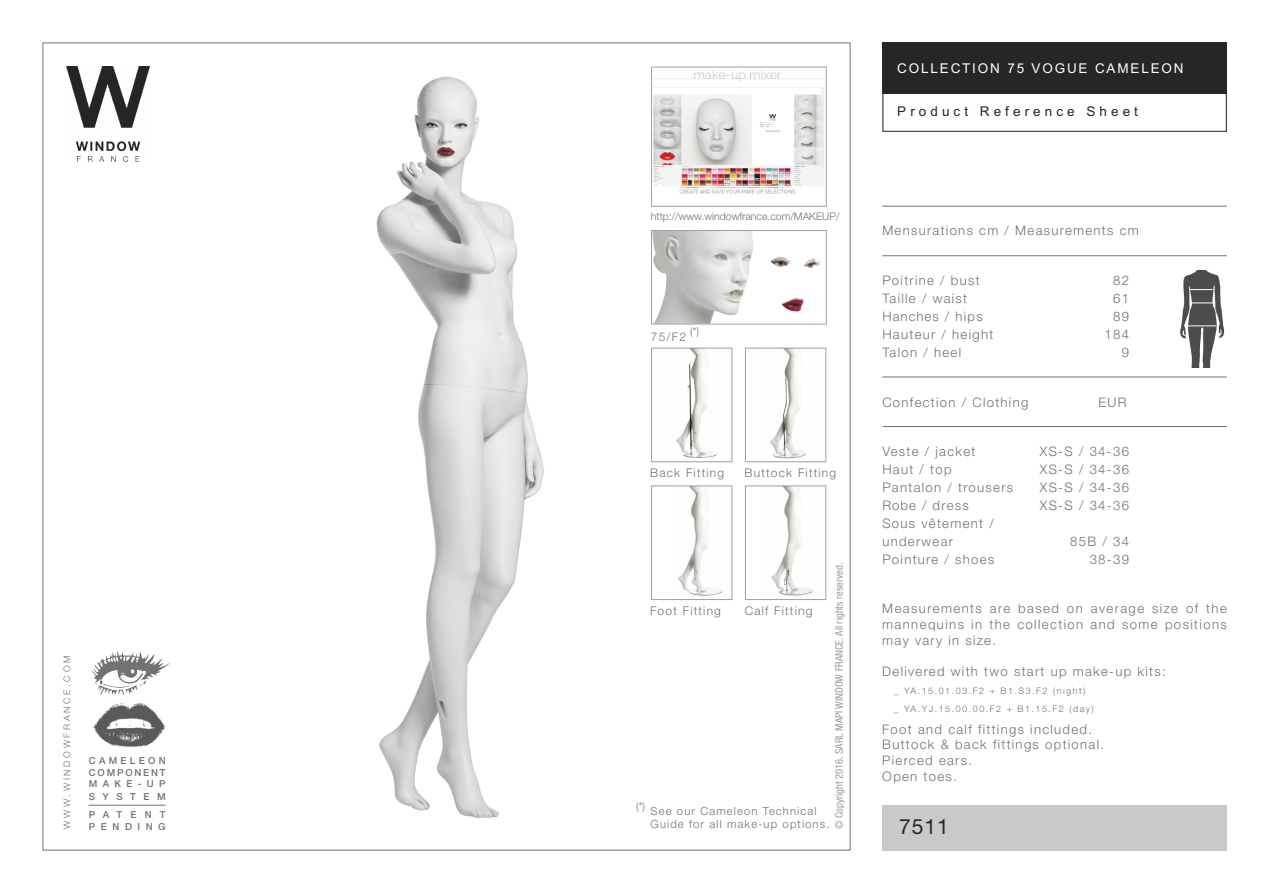
<style>
.page{position:relative;width:1263px;height:893px;background:#fff}
.page>*{position:absolute;margin:0;border:0;box-sizing:border-box;transform-origin:0 0}
.t1{font:21px "Helvetica Neue";color:#272526}
.t2{font:13.5px "Arial";letter-spacing:.135em;color:#fff}
.t3{font:13.5px "Arial";letter-spacing:.3em;color:#272526}
.t4{font:300 13.2px/15.8px "Helvetica Neue LT Pro";letter-spacing:.1em;color:#727172}
.t5{font:300 13.2px "Helvetica Neue LT Pro";letter-spacing:.08em;color:#727172}
.t6{font:300 12px "Helvetica Neue LT Pro";letter-spacing:.1em;color:#727172}
.t7{font:300 11.25px/13.5px "Helvetica Neue LT Pro";letter-spacing:.1em;color:#727172}
.t8{font:300 10.8px "Helvetica Neue LT Pro";color:#727172}
.t9{font:condensed 10.5px "Helvetica Neue LT Std";color:#9e9d9d}
.t10{font:300 10.5px "Helvetica Neue LT Pro";color:#727172}
.t11{font:500 9.6px/11.9px "Helvetica Neue";letter-spacing:.55em;color:#272526;text-align:justify}
.t12{font:500 9.6px/12.1px "Helvetica Neue";letter-spacing:.575em;color:#272526}
.t13{font:300 9px/18px "Helvetica Neue LT Pro";letter-spacing:.165em;color:#727172}
.t14{font:300 9px "Helvetica Neue LT Std";letter-spacing:.3em;color:#727172}
</style>
<div class="page">
<div style="left:882px;top:43px;width:345px;height:51px;background:#272526"></div>
<div style="left:882px;top:43px;width:345px;height:89px;border:1px solid #272526"></div>
<div style="left:882px;top:805px;width:345px;height:45px;background:#c9c9c9"></div>
<img style="left:376px;top:76px;width:168px;height:742px">
<hr style="left:882px;top:426px;width:345px;height:1px;background:#727172">
<hr style="left:882px;top:377px;width:345px;height:1px;background:#727172">
<hr style="left:882px;top:255px;width:345px;height:1px;background:#727172">
<hr style="left:882px;top:206px;width:345px;height:1px;background:#727172">
<svg style="left:91px;top:651px;width:79px;height:45px"></svg>
<img style="left:93px;top:703px;width:72px;height:45px">
<hr style="left:89px;top:805px;width:77px;height:1px;background:#272526">
<img style="left:66px;top:66px;width:83px;height:96px">
<div style="left:1177px;top:270px;width:48px;height:98px;background:#fff;opacity:.3"></div>
<svg style="left:1187px;top:325px;width:29px;height:1px"></svg>
<svg style="left:1189px;top:289px;width:24px;height:1px"></svg>
<svg style="left:1191px;top:303px;width:21px;height:1px"></svg>
<img style="left:654px;top:70px;width:169px;height:124px">
<img style="left:653px;top:232px;width:100px;height:91px">
<div style="left:651px;top:230px;width:176px;height:95px;border:1px solid #727172"></div>
<img style="left:770px;top:257px;width:51px;height:55px">
<div style="left:654px;top:88px;width:167px;height:99px;background:#fff"></div>
<img style="left:654px;top:95px;width:167px;height:91px">
<svg style="left:768px;top:113px;width:8px;height:9px"></svg>
<svg style="left:770px;top:114px;width:5px;height:7px"></svg>
<img style="left:678px;top:487px;width:45px;height:109px">
<div style="left:651px;top:485px;width:81px;height:115px;border:1px solid #727172"></div>
<img style="left:771px;top:487px;width:42px;height:109px">
<div style="left:745px;top:485px;width:81px;height:115px;border:1px solid #727172"></div>
<img style="left:770px;top:350px;width:36px;height:109px">
<div style="left:745px;top:348px;width:81px;height:114px;border:1px solid #727172"></div>
<img style="left:676px;top:350px;width:42px;height:108px">
<div style="left:651px;top:348px;width:81px;height:114px;border:1px solid #727172"></div>
<p class="t14" style="left:64px;top:828px;width:174px;rotate:-90deg">WWW.WINDOWFRANCE.COM</p>
<p class="t11" style="left:89px;top:754px;width:78px">CAMELEON COMPON-ENT MAKE-UP SYSTEM</p>
<p class="t12" style="left:89px;top:807px;width:78px">PATENT<br>PENDING</p>
<p class="t2" style="left:897px;top:61px;width:288px">COLLECTION 75 VOGUE CAMELEON</p>
<p class="t3" style="left:897px;top:104px;width:242px">Product Reference Sheet</p>
<p class="t10" style="left:651px;top:213px;width:190px">http://www.windowfrance.com/MAKEUP/</p>
<p class="t6" style="left:651px;top:332px;width:37px">75/F2</p>
<p class="t8" style="left:690px;top:327px;width:11px">(*)</p>
<p class="t6" style="left:650px;top:468px;width:76px">Back Fitting</p>
<p class="t6" style="left:745px;top:468px;width:93px">Buttock Fitting</p>
<p class="t9" style="left:835px;top:829px;width:268px;rotate:-90deg">© Copyright 2016. SARL MAPI WINDOW FRANCE. All rights reserved.</p>
<p class="t6" style="left:650px;top:607px;width:72px">Foot Fitting</p>
<p class="t6" style="left:745px;top:607px;width:69px">Calf Fitting</p>
<p class="t8" style="left:636px;top:802px;width:11px">(*)</p>
<p class="t7" style="left:650px;top:805px;width:180px">See our Cameleon Technical<br>Guide for all make-up options.</p>
<p class="t4" style="left:882px;top:224px;width:258px">Mensurations cm / Measurements cm</p>
<p class="t4" style="left:882px;top:273px;width:99px">Poitrine / bust</p>
<p class="t4" style="left:1113px;top:273px;width:17px">82</p>
<p class="t4" style="left:882px;top:291px;width:86px">Taille / waist</p>
<p class="t4" style="left:1113px;top:291px;width:17px">61</p>
<p class="t5" style="left:882px;top:311px;width:102px">Hanches / hips</p>
<p class="t4" style="left:1113px;top:309px;width:17px">89</p>
<p class="t4" style="left:882px;top:327px;width:112px">Hauteur / height</p>
<p class="t4" style="left:1104px;top:327px;width:26px">184</p>
<p class="t4" style="left:882px;top:345px;width:80px">Talon / heel</p>
<p class="t4" style="left:1122px;top:345px;width:9px">9</p>
<p class="t4" style="left:882px;top:395px;width:147px">Confection / Clothing</p>
<p class="t4" style="left:1098px;top:395px;width:30px">EUR</p>
<p class="t4" style="left:882px;top:445px;width:95px">Veste / jacket</p>
<p class="t4" style="left:1040px;top:445px;width:91px">XS-S / 34-36</p>
<p class="t4" style="left:882px;top:463px;width:71px">Haut / top</p>
<p class="t4" style="left:1040px;top:463px;width:91px">XS-S / 34-36</p>
<p class="t4" style="left:882px;top:481px;width:132px">Pantalon / trousers</p>
<p class="t4" style="left:1040px;top:481px;width:91px">XS-S / 34-36</p>
<p class="t5" style="left:882px;top:501px;width:88px">Robe / dress</p>
<p class="t4" style="left:1040px;top:499px;width:91px">XS-S / 34-36</p>
<p class="t4" style="left:882px;top:516px;width:113px;line-height:18px">Sous vêtement / underwear</p>
<p class="t4" style="left:1070px;top:535px;width:60px">85B / 34</p>
<p class="t4" style="left:882px;top:553px;width:113px">Pointure / shoes</p>
<p class="t4" style="left:1090px;top:553px;width:41px">38-39</p>
<p class="t4" style="left:882px;top:602px;width:346px;text-align:justify">Measurements are based on average size of the mannequins in the collection and some positions may vary in size.</p>
<p class="t4" style="left:882px;top:665px;width:285px">Delivered with two start up make-up kits:</p>
<p class="t13" style="left:894px;top:683px;width:201px">_ YA.15.01.03.F2 + B1.S3.F2 (night)<br>_ YA.YJ.15.00.00.F2 + B1.15.F2 (day)</p>
<p class="t4" style="left:882px;top:722px;width:223px">Foot and calf fittings included.<br>Buttock &amp; back fittings optional.<br>Pierced ears.<br>Open toes.</p>
<h1 class="t1" style="left:899px;top:814px;width:51px">7511</h1>
</div>
